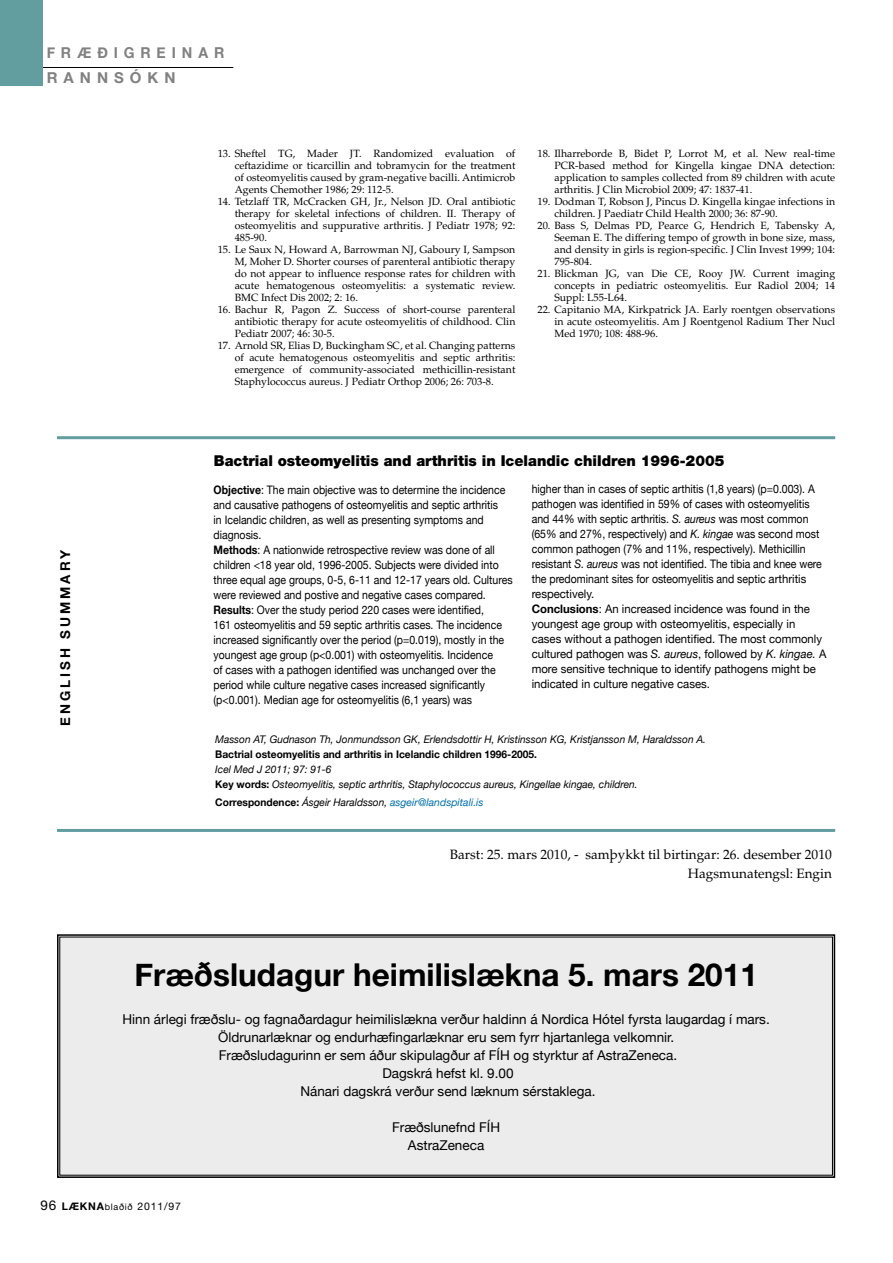
<style>
.page{position:relative;width:893px;height:1263px;background:#fff}
.page>*{position:absolute;margin:0;border:0;box-sizing:border-box;transform-origin:0 0}
.t1{font:700 31.5px "Helvetica Neue";color:#000}
.t2{font:900 15px "Helvetica Neue";color:#000}
.t3{font:700 15px "Helvetica Neue";letter-spacing:.4em;color:#818181;scale:.95 1}
.t4{font:700 15px "Helvetica Neue";letter-spacing:.4em;color:#818181}
.t5{font:13.5px/18px "Helvetica Neue";color:#000;text-align:center}
.t6{font:13.5px/18.3px "Palatino";color:#000;text-align:right}
.t7{font:700 13.5px "Helvetica Neue";letter-spacing:.22em;color:#000}
.t8{font:11.7px/15px "Helvetica Neue";color:#000;scale:.9 1}
.t9{font:10.5px/12px "Palatino";color:#000;text-align:justify}
.t10{font:italic 10.5px/15px "Helvetica Neue";color:#000}
.t11{font:700 10.5px "Helvetica Neue";color:#000}
.t12{font:italic 10.5px "Helvetica Neue";color:#0070ac}
.t13{font:10.5px "Helvetica Neue";letter-spacing:.075em;color:#000}
.s1{font-weight:700}
.s2{font-style:italic}
.s3{font-weight:700;font-style:normal}
.s4{font-weight:700;font-style:normal;color:#000}
.s5{color:#000}
.s6{font-size:13.5px}
.s7{font-size:9px}
</style>
<div class="page">
<hr style="left:0;top:67px;width:233px;height:1px;background:#000">
<div style="left:0;top:0;width:43px;height:85px;background:#629e9f"></div>
<hr style="left:57px;top:829px;width:778px;height:3px;background:#629e9f">
<hr style="left:57px;top:436px;width:778px;height:3px;background:#629e9f">
<div style="left:57px;top:934px;width:779px;height:244px;background:#ececec"></div>
<h2 class="t3" style="left:47px;top:43px;width:85px">FR ÆÐIGREI</h2>
<h2 class="t3" style="left:182px;top:43px;width:45px">NAR</h2>
<h2 class="t4" style="left:47px;top:69px;width:130px">RANNSÓKN</h2>
<p class="t9" style="left:235px;top:148px;width:282px;text-indent:-17px">13. Sheftel TG, Mader JT. Randomized evaluation of ceftazidime or ticarcillin and tobramycin for the treatment of osteomyelitis caused by gram-negative bacilli. Antimicrob Agents Chemother 1986; 29: 112-5.</p>
<p class="t9" style="left:235px;top:196px;width:282px;text-indent:-17px">14. Tetzlaff TR, McCracken GH, Jr., Nelson JD. Oral antibiotic therapy for skeletal infections of children. II. Therapy of osteomyelitis and suppurative arthritis. J Pediatr 1978; 92:<br>485-90.</p>
<p class="t9" style="left:235px;top:244px;width:282px;text-indent:-17px">15. Le Saux N, Howard A, Barrowman NJ, Gaboury I, Sampson M, Moher D. Shorter courses of parenteral antibiotic therapy do not appear to influence response rates for children with acute hematogenous osteomyelitis: a systematic review.<br>BMC Infect Dis 2002; 2: 16.</p>
<p class="t9" style="left:235px;top:304px;width:282px;text-indent:-17px">16. Bachur R, Pagon Z. Success of short-course parenteral antibiotic therapy for acute osteomyelitis of childhood. Clin Pediatr 2007; 46: 30-5.</p>
<p class="t9" style="left:235px;top:340px;width:282px;text-indent:-17px">17. Arnold SR, Elias D, Buckingham SC, et al. Changing patterns of acute hematogenous osteomyelitis and septic arthritis: emergence of community-associated methicillin-resistant Staphylococcus aureus. J Pediatr Orthop 2006; 26: 703-8.</p>
<p class="t9" style="left:554px;top:148px;width:282px;text-indent:-17px">18. Ilharreborde B, Bidet P, Lorrot M, et al. New real-time PCR-based method for Kingella kingae DNA detection: application to samples collected from 89 children with acute arthritis. J Clin Microbiol 2009; 47: 1837-41.</p>
<p class="t9" style="left:554px;top:196px;width:282px;text-indent:-17px">19. Dodman T, Robson J, Pincus D. Kingella kingae infections in children. J Paediatr Child Health 2000; 36: 87-90.</p>
<p class="t9" style="left:554px;top:220px;width:282px;text-indent:-17px">20. Bass S, Delmas PD, Pearce G, Hendrich E, Tabensky A, Seeman E. The differing tempo of growth in bone size, mass, and density in girls is region-specific. J Clin Invest 1999; 104:<br>795-804.</p>
<p class="t9" style="left:554px;top:268px;width:282px;text-indent:-17px">21. Blickman JG, van Die CE, Rooy JW. Current imaging concepts in pediatric osteomyelitis. Eur Radiol 2004; 14<br>Suppl: L55-L64.</p>
<p class="t9" style="left:554px;top:304px;width:282px;text-indent:-17px">22. Capitanio MA, Kirkpatrick JA. Early roentgen observations in acute osteomyelitis. Am J Roentgenol Radium Ther Nucl Med 1970; 108: 488-96.</p>
<p class="t7" style="left:57px;top:726px;width:178px;rotate:-90deg">engl ish summary</p>
<h2 class="t2" style="left:214px;top:451px;width:512px">Bactrial osteomyelitis and arthritis in Icelandic children 1996-2005</h2>
<p class="t8" style="left:214px;top:482px;width:334px"><span class="s1">Objective</span>: The main objective was to determine the incidence and causative pathogens of osteomyelitis and septic arthritis<br>in Icelandic children, as well as presenting symptoms and diagnosis.<br><span class="s1">Methods</span>: A nationwide retrospective review was done of all children &lt;18 year old, 1996-2005. Subjects were divided into three equal age groups, 0-5, 6-11 and 12-17 years old. Cultures were reviewed and postive and negative cases compared.<br><span class="s1">Results</span>: Over the study period 220 cases were identified,<br>161 osteomyelitis and 59 septic arthritis cases. The incidence increased significantly over the period (p=0.019), mostly in the youngest age group (p&lt;0.001) with osteomyelitis. Incidence<br>of cases with a pathogen identified was unchanged over the period while culture negative cases increased significantly (p&lt;0.001). Median age for osteomyelitis (6,1 years) was</p>
<p class="t8" style="left:532px;top:482px;width:329px">higher than in cases of septic arthitis (1,8 years) (p<span class="s2">=</span>0.003). A pathogen was identified in 59% of cases with osteomyelitis and 44% with septic arthritis. <span class="s2">S. aureus</span> was most common (65% and 27%, respectively) and <span class="s2">K. kingae</span> was second most common pathogen (7% and 11%, respectively). Methicillin resistant <span class="s2">S. aureus</span> was not identified. The tibia and knee were the predominant sites for osteomyelitis and septic arthritis respectively.<br><span class="s1">Conclusions</span>: An increased incidence was found in the youngest age group with osteomyelitis, especially in cases without a pathogen identified. The most commonly cultured pathogen was <span class="s2">S. aureus</span>, followed by <span class="s2">K. kingae.</span> A more sensitive technique to identify pathogens might be indicated in culture negative cases.</p>
<p class="t10" style="left:215px;top:731px;width:492px">Masson AT, Gudnason Th, Jonmundsson GK, Erlendsdottir H, Kristinsson KG, Kristjansson M, Haraldsson A.</p>
<p class="t11" style="left:215px;top:747px;width:323px">Bactrial osteomyelitis and arthritis in Icelandic children 1996-2005.</p>
<p class="t10" style="left:215px;top:761px;width:424px">Icel Med J 2011; 97: 91-6<br><span class="s3">Key words:</span> Osteomyelitis, septic arthritis, Staphylococcus aureus, Kingellae kingae, children.</p>
<p class="t12" style="left:215px;top:796px;width:270px"><span class="s4">Correspondence:</span> <span class="s5">Ásgeir Haraldsson,</span> asgeir@landspitali.is</p>
<p class="t6" style="left:450px;top:846px;width:383px">Barst: 25. mars 2010, - samþykkt til birtingar: 26. desember 2010<br>Hagsmunatengsl: Engin</p>
<h1 class="t1" style="left:134px;top:955px;width:625px">Fræðsludagur heimilislækna 5. mars 2011</h1>
<p class="t5" style="left:122px;top:1010px;width:649px">Hinn árlegi fræðslu- og fagnaðardagur heimilislækna verður haldinn á Nordica Hótel fyrsta laugardag í mars.<br>Öldrunarlæknar og endurhæfingarlæknar eru sem fyrr hjartanlega velkomnir.<br>Fræðsludagurinn er sem áður skipulagður af FÍH og styrktur af AstraZeneca.<br>Dagskrá hefst kl. 9.00<br>Nánari dagskrá verður send læknum sérstaklega.</p>
<p class="t5" style="left:392px;top:1118px;width:109px">Fræðslunefnd FÍH<br>AstraZeneca</p>
<p class="t13" style="left:40px;top:1200px;width:142px"><span class="s6">96</span> <span class="s1">LÆKNA</span><span class="s7">blaðið</span> 2011/97</p>
</div>
